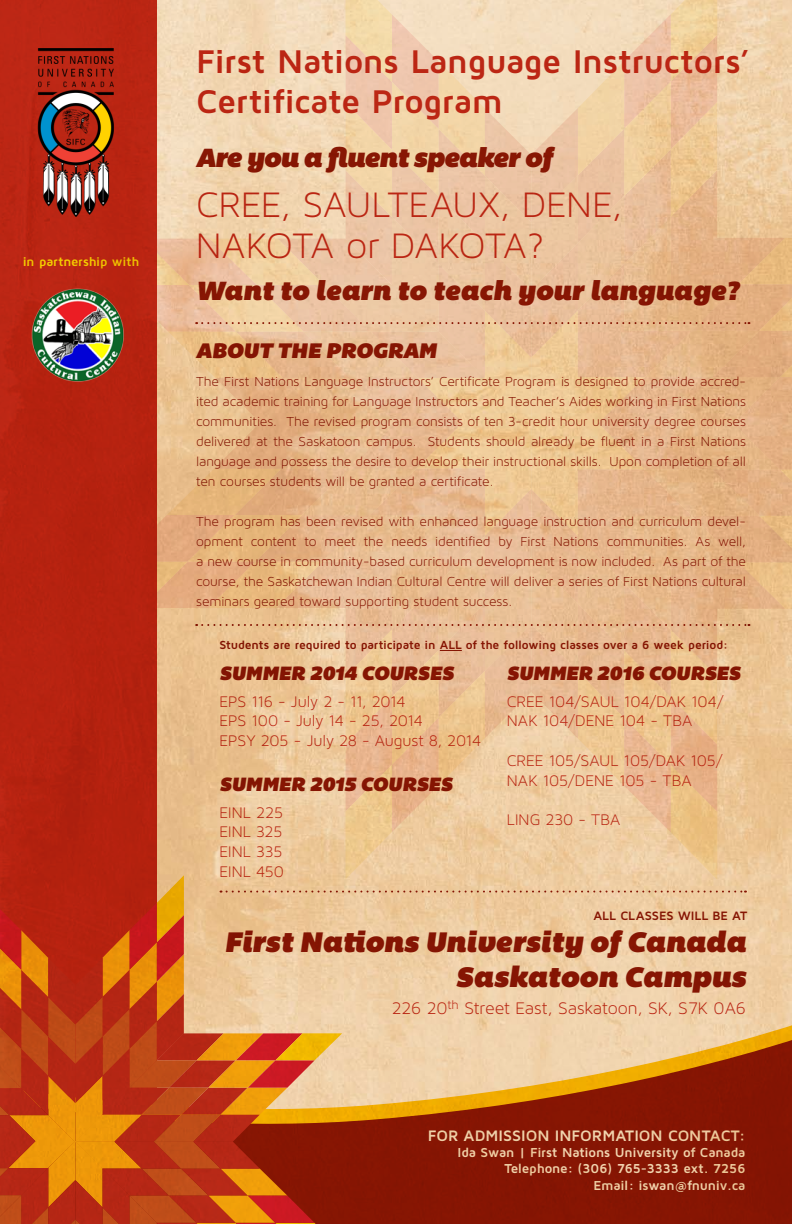
<style>
.page{position:relative;width:792px;height:1224px;background:#fff}
.page>*{position:absolute;margin:0;border:0;box-sizing:border-box;transform-origin:0 0}
.t1{font:38px/41px "Maven Pro Light 300";color:#c52d1c}
.t2{font:700 34px/39.7px "Maven Pro";letter-spacing:-.01em;color:#c52d1c}
.t3{font:italic 29px/35px "Bemio";color:#8f1b06;text-align:right}
.t4{font:italic 27px "Bemio";color:#8f1b06}
.t5{font:italic 27px "Bemio";letter-spacing:-.03em;color:#8f1b06}
.t6{font:italic 21.6px "Bemio";color:#8f1b06}
.t7{font:italic 19.8px "Bemio";color:#8f1b06}
.t8{font:18px "Maven Pro Light 300";letter-spacing:-.01em;color:#c52d1c}
.t9{font:16.5px/19.8px "Maven Pro Light 300";letter-spacing:-.005em;color:#c52d1c}
.t10{font:700 15.7px "Maven Pro";letter-spacing:-.005em;color:#fff}
.t11{font:14px/20px "Maven Pro Light 300";letter-spacing:-.005em;color:#8f1b06;text-align:justify}
.t12{font:700 13.5px/16.2px "Maven Pro";letter-spacing:-.015em;color:#fff;text-align:right}
.t13{font:700 13px "Maven Pro";letter-spacing:-.015em;color:#fe0}
.t14{font:700 12.6px "Maven Pro";letter-spacing:-.005em;color:#8f1b06}
.t15{font:700 12.1px "Maven Pro";letter-spacing:-.015em;color:#8f1b06}
</style>
<div class="page">
<img style="left:0;top:0;width:792px;height:1224px">
<img style="left:37px;top:46px;width:79px;height:173px">
<img style="left:26px;top:285px;width:100px;height:98px">
<p class="t13" style="left:23px;top:254px;width:118px">in partnership with</p>
<h2 class="t2" style="left:196px;top:40px;width:555px">First Nations Language Instructors’<br>Certificate Program</h2>
<h3 class="t5" style="left:196px;top:136px;width:358px">Are you a fluent speaker of</h3>
<h1 class="t1" style="left:196px;top:183px;width:428px">CREE, SAULTEAUX, DENE,<br>NAKOTA or DAKOTA?</h1>
<h3 class="t4" style="left:196px;top:269px;width:545px">Want to learn to teach your language?</h3>
<h3 class="t6" style="left:196px;top:334px;width:242px">ABOUT THE PROGRAM</h3>
<p class="t11" style="left:196px;top:372px;width:551px">The First Nations Language Instructors’ Certificate Program is designed to provide accred&shy;ited academic training for Language Instructors and Teacher’s Aides working in First Nations communities. The revised program consists of ten 3-credit hour university degree courses delivered at the Saskatoon campus. Students should already be fluent in a First Nations language and possess the desire to develop their instructional skills. Upon completion of all ten courses students will be granted a certificate.</p>
<p class="t11" style="left:196px;top:512px;width:551px">The program has been revised with enhanced language instruction and curriculum devel&shy;opment content to meet the needs identified by First Nations communities. As well, a new course in community-based curriculum development is now included. As part of the course, the Saskatchewan Indian Cultural Centre will deliver a series of First Nations cultural seminars geared toward supporting student success.</p>
<p class="t15" style="left:220px;top:637px;width:510px">Students are required to participate in ALL of the following classes over a 6 week period:</p>
<h3 class="t7" style="left:220px;top:657px;width:236px">SUMMER 2014 COURSES</h3>
<p class="t9" style="left:220px;top:691px;width:263px">EPS 116 - July 2 - 11, 2014<br>EPS 100 - July 14 - 25, 2014<br>EPSY 205 - July 28 - August 8, 2014</p>
<h3 class="t7" style="left:220px;top:768px;width:235px">SUMMER 2015 COURSES</h3>
<p class="t9" style="left:220px;top:802px;width:66px;text-align:justify">EINL 225<br>EINL 325<br>EINL 335<br>EINL 450</p>
<h3 class="t7" style="left:507px;top:657px;width:235px">SUMMER 2016 COURSES</h3>
<p class="t9" style="left:507px;top:691px;width:218px">CREE 104/SAUL 104/DAK 104/<br>NAK 104/DENE 104 - TBA</p>
<p class="t9" style="left:507px;top:751px;width:217px">CREE 105/SAUL 105/DAK 105/<br>NAK 105/DENE 105 - TBA</p>
<p class="t9" style="left:507px;top:810px;width:115px">LING 230 - TBA</p>
<p class="t14" style="left:593px;top:907px;width:156px">ALL CLASSES WILL BE AT</p>
<h3 class="t3" style="left:224px;top:924px;width:523px">First Nations University of Canada<br>Saskatoon Campus</h3>
<p class="t8" style="left:392px;top:998px;width:356px">226 20<sup>th</sup> Street East, Saskatoon, SK, S7K 0A6</p>
<p class="t10" style="left:428px;top:1126px;width:319px">FOR ADMISSION INFORMATION CONTACT:</p>
<p class="t12" style="left:457px;top:1144px;width:290px">Ida Swan | First Nations University of Canada<br>Telephone: (306) 765-3333 ext. 7256<br>Email: iswan@fnuniv.ca</p>
</div>
